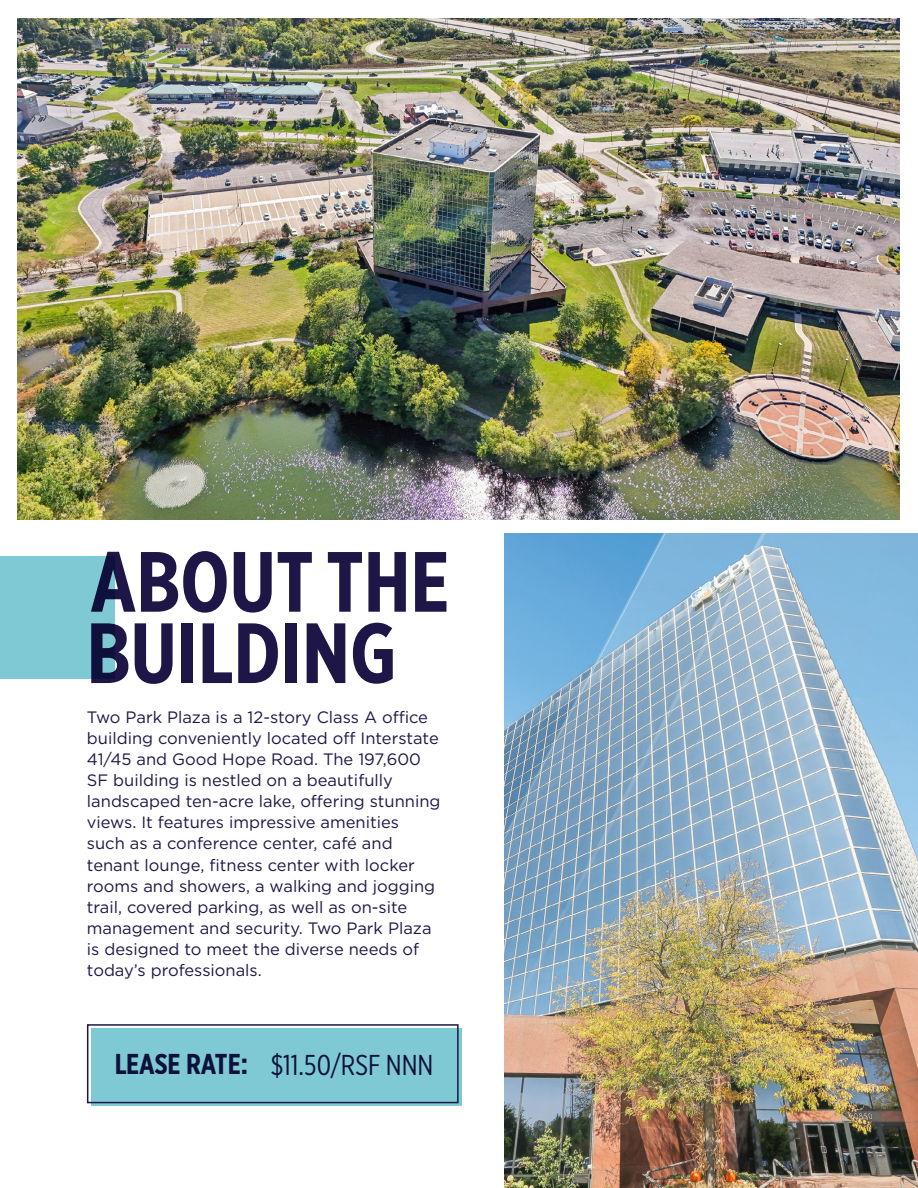
<style>
.page{position:relative;width:918px;height:1188px;background:#fff}
.page>*{position:absolute;margin:0;border:0;box-sizing:border-box;transform-origin:0 0}
.t1{font:700 85.2px/71.4px "Gotham X Narrow";color:#1e1647}
.t2{font:28.65px "Gotham X Narrow";color:#1e1647}
.t3{font:16.5px/21.1px "Gotham";color:#1e1647}
.s1{font-weight:700}
</style>
<div class="page">
<div style="left:0;top:556px;width:114px;height:123px;background:#7fc9d5"></div>
<img style="left:404px;top:519px;width:514px;height:669px">
<div style="left:91px;top:1029px;width:371px;height:77px;background:#7fc9d5"></div>
<div style="left:87px;top:1024px;width:372px;height:79px;border:2px solid #1e1647"></div>
<img style="left:17px;top:18px;width:883px;height:501px">
<h1 class="t1" style="left:87px;top:545px;width:364px">ABOUT THE<br>BUILDING</h1>
<p class="t3" style="left:87px;top:706px;width:355px">Two Park Plaza is a 12-story Class A office building conveniently located off Interstate 41/45 and Good Hope Road. The 197,600<br>SF building is nestled on a beautifully landscaped ten-acre lake, offering stunning views. It features impressive amenities such as a conference center, café and tenant lounge, fitness center with locker rooms and showers, a walking and jogging trail, covered parking, as well as on-site management and security. Two Park Plaza is designed to meet the diverse needs of today’s professionals.</p>
<h2 class="t2" style="left:114px;top:1048px;width:321px"><span class="s1">LEASE RATE:</span> $11.50/RSF NNN</h2>
</div>
